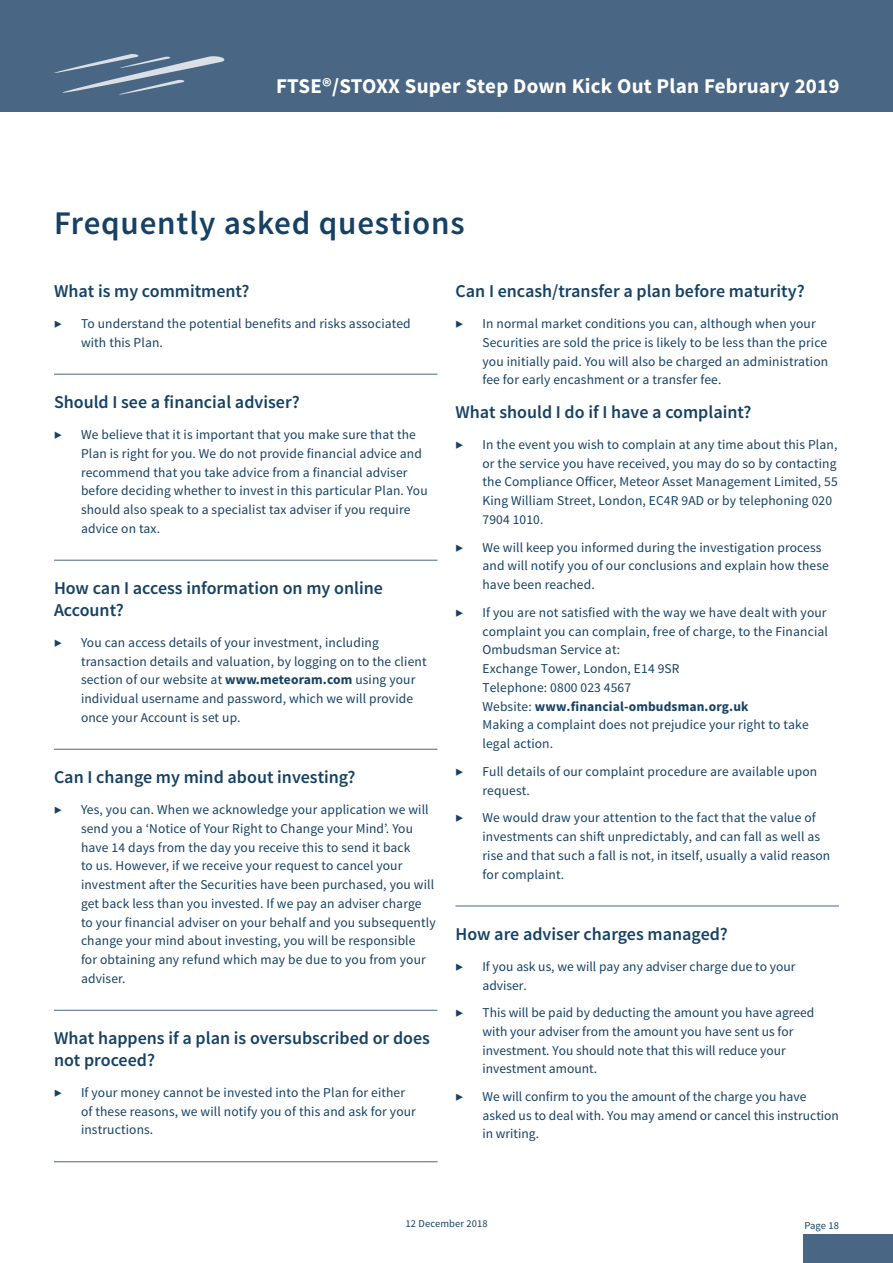
<style>
.page{position:relative;width:893px;height:1263px;background:#fff}
.page>*{position:absolute;margin:0;border:0;box-sizing:border-box;transform-origin:0 0}
.t1{font:600 33px "Source Sans Pro";letter-spacing:.025em;color:#164164}
.t2{font:700 21px "Source Sans Pro";letter-spacing:.01em;color:#fff}
.t3{font:600 18px/21.8px "Source Sans Pro";color:#164164}
.t4{font:13.5px/18.8px "Source Sans Pro";letter-spacing:.01em;color:#164164}
.t5{font:10.5px "Source Sans Pro";letter-spacing:.01em;color:#164164}
.s1{font-weight:700}
</style>
<div class="page">
<div style="left:1px;top:0;width:892px;height:112px;background:#496784"></div>
<hr style="left:0;top:0;width:1px;height:112px;background:#496784">
<svg style="left:54px;top:54px;width:171px;height:41px"></svg>
<div style="left:803px;top:1234px;width:90px;height:29px;background:#496784"></div>
<hr style="left:54px;top:374px;width:383px;height:1px;background:#496784">
<hr style="left:54px;top:560px;width:383px;height:1px;background:#496784">
<hr style="left:54px;top:749px;width:383px;height:1px;background:#496784">
<hr style="left:54px;top:1010px;width:383px;height:1px;background:#496784">
<hr style="left:54px;top:1161px;width:383px;height:1px;background:#496784">
<hr style="left:455px;top:905px;width:384px;height:1px;background:#496784">
<h2 class="t2" style="left:276px;top:72px;width:565px">FTSE®/STOXX Super Step Down Kick Out Plan February 2019</h2>
<h1 class="t1" style="left:54px;top:202px;width:412px">Frequently asked questions</h1>
<h3 class="t3" style="left:54px;top:281px;width:197px">What is my commitment?</h3>
<p class="t4" style="left:54px;top:314px;width:9px">▶</p>
<p class="t4" style="left:81px;top:314px;width:331px">To understand the potential benefits and risks associated with this Plan.</p>
<h3 class="t3" style="left:54px;top:392px;width:247px">Should I see a financial adviser?</h3>
<p class="t4" style="left:54px;top:425px;width:9px">▶</p>
<p class="t4" style="left:81px;top:425px;width:348px">We believe that it is important that you make sure that the Plan is right for you. We do not provide financial advice and recommend that you take advice from a financial adviser before deciding whether to invest in this particular Plan. You should also speak to a specialist tax adviser if you require advice on tax.</p>
<h3 class="t3" style="left:54px;top:578px;width:330px">How can I access information on my online<br>Account?</h3>
<p class="t4" style="left:54px;top:633px;width:9px">▶</p>
<p class="t4" style="left:81px;top:633px;width:347px">You can access details of your investment, including transaction details and valuation, by logging on to the client section of our website at <span class="s1">www.meteoram.com</span> using your individual username and password, which we will provide once your Account is set up.</p>
<h3 class="t3" style="left:54px;top:767px;width:303px">Can I change my mind about investing?</h3>
<p class="t4" style="left:54px;top:800px;width:9px">▶</p>
<p class="t4" style="left:81px;top:800px;width:356px">Yes, you can. When we acknowledge your application we will send you a ‘Notice of Your Right to Change your Mind’. You have 14 days from the day you receive this to send it back<br>to us. However, if we receive your request to cancel your investment after the Securities have been purchased, you will get back less than you invested. If we pay an adviser charge to your financial adviser on your behalf and you subsequently change your mind about investing, you will be responsible<br>for obtaining any refund which may be due to you from your adviser.</p>
<h3 class="t3" style="left:54px;top:1028px;width:377px">What happens if a plan is oversubscribed or does not proceed?</h3>
<p class="t4" style="left:54px;top:1083px;width:9px">▶</p>
<p class="t4" style="left:81px;top:1083px;width:336px">If your money cannot be invested into the Plan for either of these reasons, we will notify you of this and ask for your instructions.</p>
<h3 class="t3" style="left:455px;top:281px;width:351px">Can I encash/transfer a plan before maturity?</h3>
<p class="t4" style="left:455px;top:314px;width:9px">▶</p>
<p class="t4" style="left:482px;top:314px;width:347px">In normal market conditions you can, although when your Securities are sold the price is likely to be less than the price you initially paid. You will also be charged an administration fee for early encashment or a transfer fee.</p>
<h3 class="t3" style="left:455px;top:402px;width:297px">What should I do if I have a complaint?</h3>
<p class="t4" style="left:455px;top:435px;width:9px">▶</p>
<p class="t4" style="left:482px;top:435px;width:357px">In the event you wish to complain at any time about this Plan, or the service you have received, you may do so by contacting the Compliance Officer, Meteor Asset Management Limited, 55<br>King William Street, London, EC4R 9AD or by telephoning 020<br>7904 1010.</p>
<p class="t4" style="left:455px;top:538px;width:9px">▶</p>
<p class="t4" style="left:482px;top:538px;width:348px">We will keep you informed during the investigation process and will notify you of our conclusions and explain how these have been reached.</p>
<p class="t4" style="left:455px;top:603px;width:9px">▶</p>
<p class="t4" style="left:482px;top:603px;width:347px">If you are not satisfied with the way we have dealt with your complaint you can complain, free of charge, to the Financial Ombudsman Service at:<br>Exchange Tower, London, E14 9SR<br>Telephone: 0800 023 4567<br>Website: <span class="s1">www.financial-ombudsman.org.uk<br></span>Making a complaint does not prejudice your right to take legal action.</p>
<p class="t4" style="left:455px;top:762px;width:9px">▶</p>
<p class="t4" style="left:482px;top:762px;width:336px">Full details of our complaint procedure are available upon request.</p>
<p class="t4" style="left:455px;top:809px;width:9px">▶</p>
<p class="t4" style="left:482px;top:809px;width:349px">We would draw your attention to the fact that the value of investments can shift unpredictably, and can fall as well as rise and that such a fall is not, in itself, usually a valid reason for complaint.</p>
<h3 class="t3" style="left:455px;top:924px;width:274px">How are adviser charges managed?</h3>
<p class="t4" style="left:455px;top:957px;width:9px">▶</p>
<p class="t4" style="left:482px;top:957px;width:314px">If you ask us, we will pay any adviser charge due to your adviser.</p>
<p class="t4" style="left:455px;top:1003px;width:9px">▶</p>
<p class="t4" style="left:482px;top:1003px;width:333px">This will be paid by deducting the amount you have agreed with your adviser from the amount you have sent us for investment. You should note that this will reduce your investment amount.</p>
<p class="t4" style="left:455px;top:1087px;width:9px">▶</p>
<p class="t4" style="left:482px;top:1087px;width:358px">We will confirm to you the amount of the charge you have asked us to deal with. You may amend or cancel this instruction in writing.</p>
<p class="t5" style="left:406px;top:1217px;width:83px">12 December 2018</p>
<p class="t5" style="left:804px;top:1219px;width:36px">Page 18</p>
</div>
